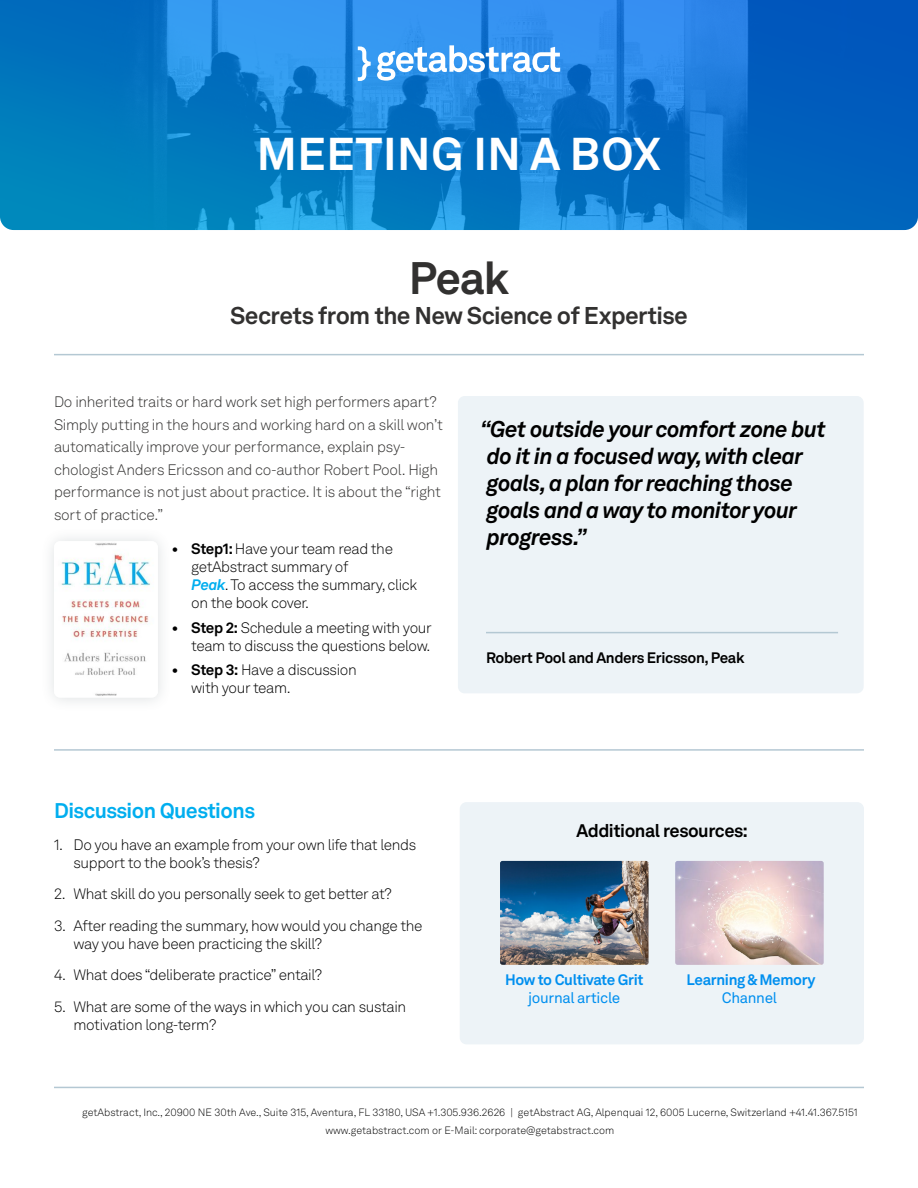
<style>
.page{position:relative;width:918px;height:1188px;background:#fff}
.page>*{position:absolute;margin:0;border:0;box-sizing:border-box;transform-origin:0 0}
.t1{font:700 45.45px "Akkurat LL";letter-spacing:.01em;color:#fff}
.t2{font:700 45px "Akkurat LL";color:#323130}
.t3{font:700 24px "Akkurat LL";letter-spacing:-.025em;color:#323130}
.t4{font:italic 700 22.5px/27px "Akkurat LL";letter-spacing:-.025em;color:#000}
.t5{font:700 21px "Akkurat LL";letter-spacing:-.025em;color:#00aeef}
.t6{font:700 18px "Akkurat LL";letter-spacing:-.025em;color:#000}
.t7{font:300 15px/18px "Akkurat LL";letter-spacing:-.025em;color:#000}
.t8{font:300 15px/22.5px "Akkurat LL";letter-spacing:-.02em;color:#323130}
.t9{font:700 15px "Akkurat LL";letter-spacing:-.025em;color:#008fef}
.t10{font:700 15px "Akkurat LL";letter-spacing:-.025em;color:#000}
.t11{font:15px "Akkurat LL";letter-spacing:-.025em;color:#008fef}
.t12{font:300 10.5px/18.3px "Akkurat LL";color:#000;text-align:center}
.s1{font-weight:700}
.s2{font-weight:700;font-style:italic;color:#00aeef}
</style>
<div class="page">
<div style="left:458px;top:396px;width:406px;height:297px;background:#edf3f7;border-radius:7px"></div>
<div style="left:460px;top:802px;width:404px;height:242px;background:#edf3f7;border-radius:7px"></div>
<img style="left:0;top:0;width:918px;height:230px">
<hr style="left:54px;top:749px;width:810px;height:2px;background:#b4c8d3">
<hr style="left:54px;top:354px;width:810px;height:1px;background:#b4c8d3">
<hr style="left:54px;top:1087px;width:810px;height:1px;background:#b4c8d3">
<svg style="left:358px;top:46px;width:13px;height:35px"></svg>
<svg style="left:377px;top:45px;width:183px;height:36px"></svg>
<hr style="left:486px;top:632px;width:352px;height:1px;background:#b4c8d3">
<img style="left:500px;top:861px;width:149px;height:104px">
<img style="left:675px;top:861px;width:149px;height:104px">
<img style="left:61px;top:543px;width:89px;height:153px">
<h1 class="t1" style="left:257px;top:118px;width:406px">MEETING IN A BOX</h1>
<h2 class="t2" style="left:409px;top:243px;width:102px">Peak</h2>
<h3 class="t3" style="left:230px;top:297px;width:459px">Secrets from the New Science of Expertise</h3>
<p class="t8" style="left:54px;top:391px;width:390px">Do inherited traits or hard work set high performers apart?<br>Simply putting in the hours and working hard on a skill won’t automatically improve your performance, explain psy&shy;chologist Anders Ericsson and co-author Robert Pool. High performance is not just about practice. It is about the “right sort of practice.”</p>
<p class="t7" style="left:191px;top:539px;width:227px;text-indent:-20px"><span class="s1">• Step1:</span> Have your team read the getAbstract summary of<br><span class="s2">Peak</span>. To access the summary, click on the book cover.</p>
<p class="t7" style="left:172px;top:618px;width:262px;text-align:right"><span class="s1">• Step 2:</span> Schedule a meeting with your team to discuss the questions below.</p>
<p class="t7" style="left:191px;top:661px;width:167px;text-indent:-20px"><span class="s1">• Step 3:</span> Have a discussion with your team.</p>
<h3 class="t4" style="left:480px;top:415px;width:347px">“Get outside your comfort zone but do it in a focused way, with clear goals, a plan for reaching those goals and a way to monitor your progress.”</h3>
<p class="t10" style="left:486px;top:646px;width:260px">Robert Pool and Anders Ericsson, Peak</p>
<h3 class="t5" style="left:54px;top:794px;width:202px">Discussion Questions</h3>
<p class="t7" style="left:74px;top:835px;width:344px;text-indent:-20px">1. Do you have an example from your own life that lends support to the book’s thesis?</p>
<p class="t7" style="left:54px;top:884px;width:339px">2. What skill do you personally seek to get better at?</p>
<p class="t7" style="left:74px;top:916px;width:351px;text-indent:-20px">3. After reading the summary, how would you change the way you have been practicing the skill?</p>
<p class="t7" style="left:54px;top:965px;width:270px">4. What does “deliberate practice” entail?</p>
<p class="t7" style="left:74px;top:997px;width:334px;text-indent:-20px">5. What are some of the ways in which you can sustain motivation long-term?</p>
<p class="t6" style="left:576px;top:817px;width:173px">Additional resources:</p>
<p class="t9" style="left:505px;top:968px;width:140px">How to Cultivate Grit</p>
<p class="t11" style="left:528px;top:987px;width:93px">journal article</p>
<p class="t9" style="left:687px;top:968px;width:130px">Learning &amp; Memory</p>
<p class="t11" style="left:722px;top:987px;width:57px">Channel</p>
<p class="t12" style="left:82px;top:1103px;width:777px">getAbstract, Inc., 20900 NE 30th Ave., Suite 315, Aventura, FL 33180, USA +1.305.936.2626 | getAbstract AG, Alpenquai 12, 6005 Lucerne, Switzerland +41.41.367.5151 www.getabstract.com or E-Mail: corporate@getabstract.com</p>
</div>
